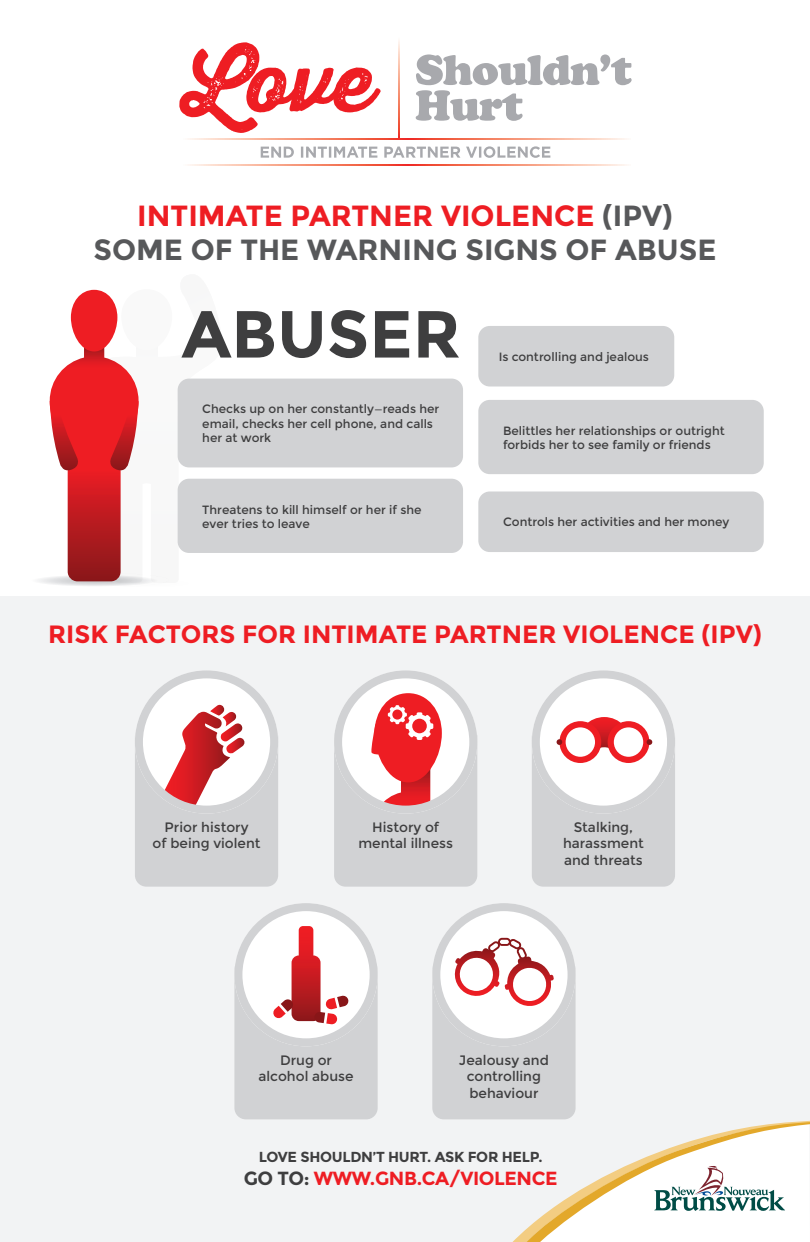
<style>
.page{position:relative;width:810px;height:1242px;background:#fff}
.page>*{position:absolute;margin:0;border:0;box-sizing:border-box;transform-origin:0 0}
.t1{font:700 29.2px/35px "Montserrat";color:#57585a;text-align:center}
.t2{font:700 25px "Montserrat";color:#ee1d23}
.t3{font:700 19px "Montserrat";letter-spacing:-.02em;color:#ee1d23}
.t4{font:700 14.5px "Montserrat";letter-spacing:-.02em;color:#3e3e3f}
.t5{font:13.7px/16.4px "Montserrat";color:#3e3e3f;text-align:center}
.t6{font:12px/14.4px "Montserrat";color:#3e3e3f}
.s1{color:#ee1d23}
.s2{color:#3e3e3f}
</style>
<div class="page">
<div style="left:0;top:596px;width:810px;height:646px;background:#f2f3f4"></div>
<svg style="left:19px;top:573px;width:150px;height:15px"></svg>
<svg style="left:179px;top:42px;width:202px;height:91px"></svg>
<svg style="left:399px;top:40px;width:1px;height:99px"></svg>
<svg style="left:188px;top:139px;width:439px;height:1px"></svg>
<svg style="left:188px;top:165px;width:439px;height:1px"></svg>
<svg style="left:416px;top:54px;width:216px;height:67px"></svg>
<svg style="left:261px;top:146px;width:289px;height:12px"></svg>
<div style="left:478px;top:400px;width:286px;height:74px;background:#d1d2d4;border-radius:11px"></div>
<div style="left:178px;top:379px;width:285px;height:88px;background:#d1d2d4;border-radius:11px"></div>
<div style="left:178px;top:479px;width:285px;height:74px;background:#d1d2d4;border-radius:11px"></div>
<div style="left:478px;top:326px;width:196px;height:61px;background:#d1d2d4;border-radius:11px"></div>
<div style="left:478px;top:491px;width:286px;height:61px;background:#d1d2d4;border-radius:11px"></div>
<svg style="left:512px;top:1120px;width:298px;height:122px"></svg>
<svg style="left:50px;top:289px;width:224px;height:292px"></svg>
<svg style="left:282px;top:311px;width:40px;height:47px"></svg>
<svg style="left:329px;top:310px;width:37px;height:48px"></svg>
<svg style="left:375px;top:311px;width:34px;height:47px"></svg>
<svg style="left:418px;top:311px;width:41px;height:47px"></svg>
<div style="left:234px;top:958px;width:144px;height:161px;background:#d1d2d4;border-radius:11px"></div>
<svg style="left:234px;top:903px;width:144px;height:143px"></svg>
<div style="left:432px;top:958px;width:144px;height:161px;background:#d1d2d4;border-radius:11px"></div>
<svg style="left:432px;top:903px;width:144px;height:143px"></svg>
<div style="left:135px;top:725px;width:143px;height:162px;background:#d1d2d4;border-radius:11px"></div>
<svg style="left:135px;top:670px;width:143px;height:144px"></svg>
<div style="left:532px;top:725px;width:143px;height:162px;background:#d1d2d4;border-radius:11px"></div>
<svg style="left:532px;top:670px;width:143px;height:144px"></svg>
<div style="left:334px;top:725px;width:143px;height:162px;background:#d1d2d4;border-radius:11px"></div>
<svg style="left:334px;top:670px;width:143px;height:144px"></svg>
<h1 class="t1" style="left:93px;top:198px;width:625px"><span class="s1">INTIMATE PARTNER VIOLENCE</span> (IPV)<br>SOME OF THE WARNING SIGNS OF ABUSE</h1>
<p class="t6" style="left:202px;top:402px;width:239px">Checks up on her constantly—reads her email, checks her cell phone, and calls her at work</p>
<p class="t6" style="left:202px;top:502px;width:221px">Threatens to kill himself or her if she ever tries to leave</p>
<p class="t6" style="left:499px;top:350px;width:152px">Is controlling and jealous</p>
<p class="t6" style="left:503px;top:423px;width:223px">Belittles her relationships or outright forbids her to see family or friends</p>
<p class="t6" style="left:503px;top:515px;width:228px">Controls her activities and her money</p>
<h2 class="t2" style="left:48px;top:619px;width:715px">RISK FACTORS FOR INTIMATE PARTNER VIOLENCE (IPV)</h2>
<p class="t5" style="left:153px;top:819px;width:109px">Prior history<br>of being violent</p>
<p class="t5" style="left:563px;top:819px;width:82px">Stalking, harassment and threats</p>
<p class="t5" style="left:358px;top:819px;width:96px">History of mental illness</p>
<p class="t5" style="left:259px;top:1052px;width:97px">Drug or alcohol abuse</p>
<p class="t5" style="left:459px;top:1052px;width:92px">Jealousy and controlling behaviour</p>
<p class="t4" style="left:259px;top:1148px;width:285px">LOVE SHOULDN’T HURT. ASK FOR HELP.</p>
<h3 class="t3" style="left:244px;top:1167px;width:316px"><span class="s2">GO TO:</span> WWW.GNB.CA/VIOLENCE</h3>
</div>
